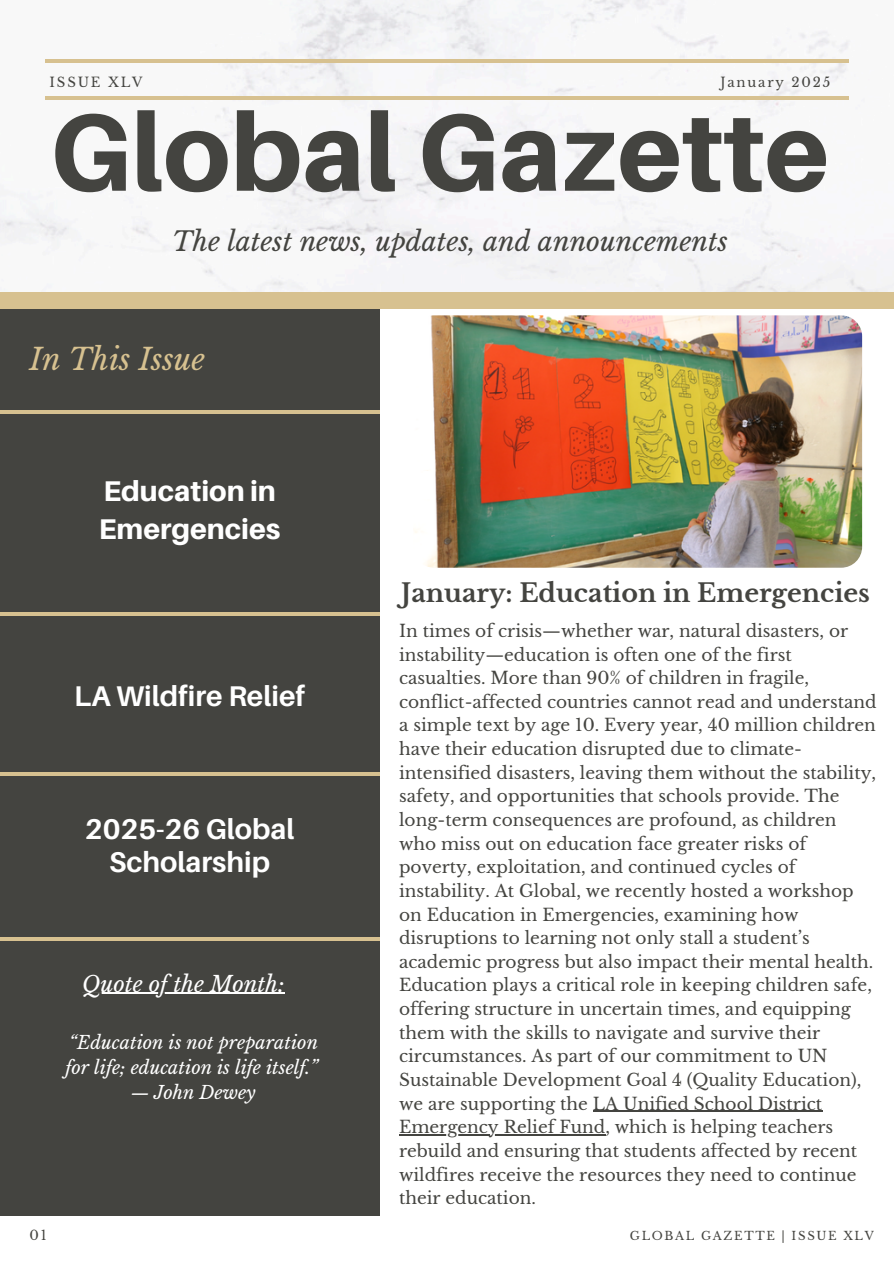
<style>
.page{position:relative;width:894px;height:1264px;background:#fff}
.page>*{position:absolute;margin:0;border:0;box-sizing:border-box;transform-origin:0 0}
.t1{font:800 109.5px "Aileron";color:#444440}
.t2{font:italic 29.7px "Libre Baskerville";color:#d7c190}
.t3{font:700 28.5px/32.7px "Aileron";color:#fff;text-align:center}
.t4{font:800 28.5px/38.2px "Aileron";color:#fff}
.t5{font:italic 26.55px "Libre Baskerville";color:#444440}
.t6{font:700 25.2px "Libre Baskerville";color:#444440}
.t7{font:italic 21.9px "Libre Baskerville";color:#fff}
.t8{font:italic 18px/24.8px "Libre Baskerville";color:#fff;text-align:center}
.t9{font:16.95px/23.7px "Libre Baskerville";color:#444440}
.t10{font:13.2px "Libre Baskerville";letter-spacing:.14em;color:#444440}
.t11{font:11.7px "Libre Baskerville";letter-spacing:.14em;color:#444440}
.s1{font-family:"Noto Sans"}
</style>
<div class="page">
<div style="left:0;top:304px;width:379px;height:911px;background:#444440"></div>
<hr style="left:0;top:612px;width:379px;height:4px;background:#d7c190">
<hr style="left:0;top:772px;width:379px;height:3px;background:#d7c190">
<hr style="left:0;top:937px;width:379px;height:3px;background:#d7c190">
<hr style="left:0;top:410px;width:379px;height:3px;background:#d7c190">
<div style="left:0;top:292px;width:893px;height:17px;background:#d7c190"></div>
<hr style="left:45px;top:96px;width:803px;height:3px;background:#d7c190">
<hr style="left:45px;top:59px;width:803px;height:4px;background:#d7c190">
<img style="left:413px;top:315px;width:448px;height:252px;border-radius:21px">
<hr style="left:82px;top:992px;width:196px;height:1px;background:#fff">
<hr style="left:592px;top:1110px;width:230px;height:1px;background:#444440">
<hr style="left:399px;top:1134px;width:206px;height:1px;background:#444440">
<h1 class="t10" style="left:50px;top:74px;width:94px">ISSUE XLV</h1>
<h1 class="t10" style="left:720px;top:74px;width:111px">January 2025</h1>
<h1 class="t1" style="left:50px;top:84px;width:780px">Global Gazette</h1>
<h1 class="t5" style="left:172px;top:226px;width:557px">The latest news, updates, and announcements</h1>
<h4 class="t2" style="left:30px;top:341px;width:177px">In This Issue</h4>
<h6 class="t4" style="left:99px;top:471px;width:183px">Education in<br>Emergencies</h6>
<h2 class="t3" style="left:74px;top:678px;width:232px">LA Wildfire Relief</h2>
<p class="t3" style="left:85px;top:812px;width:211px">2025-26 Global<br>Scholarship</p>
<h5 class="t7" style="left:82px;top:970px;width:204px">Quote of the Month:</h5>
<h3 class="t8" style="left:65px;top:1030px;width:254px">“Education is not preparation for life; education is life itself.” <span class="s1">―</span> John Dewey</h3>
<h1 class="t10" style="left:30px;top:1226px;width:19px">01</h1>
<h1 class="t6" style="left:401px;top:577px;width:470px">January: Education in Emergencies</h1>
<p class="t9" style="left:399px;top:619px;width:479px">In times of crisis—whether war, natural disasters, or instability—education is often one of the first casualties. More than 90% of children in fragile, conflict-affected countries cannot read and understand a simple text by age 10. Every year, 40 million children have their education disrupted due to climate&shy;intensified disasters, leaving them without the stability, safety, and opportunities that schools provide. The long-term consequences are profound, as children who miss out on education face greater risks of poverty, exploitation, and continued cycles of instability. At Global, we recently hosted a workshop on Education in Emergencies, examining how disruptions to learning not only stall a student’s academic progress but also impact their mental health.<br>Education plays a critical role in keeping children safe, offering structure in uncertain times, and equipping them with the skills to navigate and survive their circumstances. As part of our commitment to UN Sustainable Development Goal 4 (Quality Education), we are supporting the LA Unified School District</p>
<p class="t9" style="left:399px;top:1115px;width:459px">Emergency Relief Fund, which is helping teachers rebuild and ensuring that students affected by recent wildfires receive the resources they need to continue their education.</p>
<p class="t11" style="left:629px;top:1228px;width:245px">GLOBAL GAZETTE | ISSUE XLV</p>
</div>
